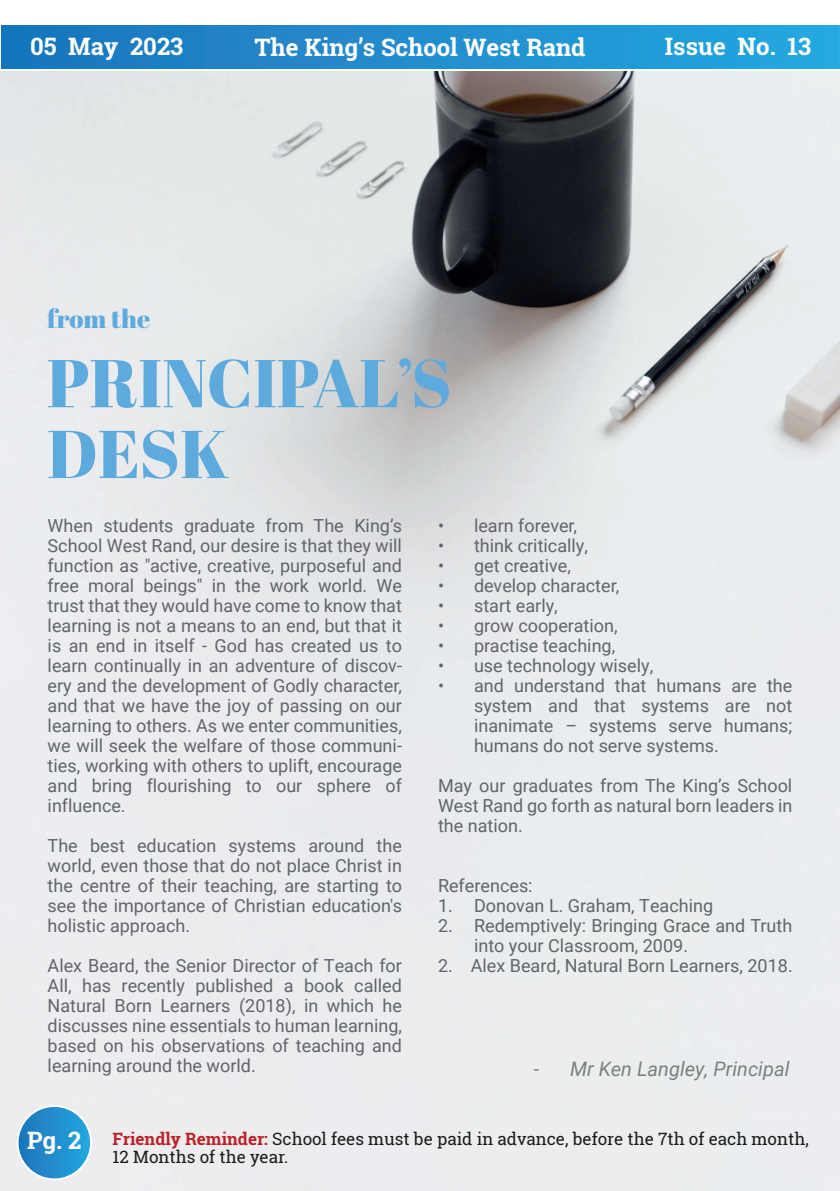
<style>
.page{position:relative;width:840px;height:1191px;background:#fff}
.page>*{position:absolute;margin:0;border:0;box-sizing:border-box;transform-origin:0 0}
.t1{font:67.4px/70.8px "Abril Fatface";color:#5faadd}
.t2{font:25.8px "Abril Fatface";color:#5faadd}
.t3{font:700 24px "Roboto Slab";color:#fff}
.t4{font:italic 20px "Roboto";color:#7c817d}
.t5{font:18px/20px "Roboto";color:#61656a;text-align:justify}
.t6{font:17px/18.4px "Roboto Slab";color:#1a1c19}
.s1{font-weight:700;color:#bb2227}
</style>
<div class="page">
<img style="left:0;top:71px;width:839px;height:1120px">
<svg style="left:18px;top:1106px;width:73px;height:73px;background:#2790ce"></svg>
<div style="left:17px;top:1105px;width:75px;height:75px;border:2px solid #fff;border-radius:50%"></div>
<svg style="left:1px;top:25px;width:838px;height:44px;background:#208ecd"></svg>
<h3 class="t3" style="left:30px;top:30px;width:155px">05 May 2023</h3>
<h3 class="t3" style="left:254px;top:31px;width:332px">The King’s School West Rand</h3>
<h3 class="t3" style="left:664px;top:30px;width:148px">Issue No. 13</h3>
<h2 class="t2" style="left:47px;top:301px;width:105px">from the</h2>
<h1 class="t1" style="left:47px;top:346px;width:406px">PRINCIPAL’S<br>DESK</h1>
<p class="t5" style="left:48px;top:514px;width:355px">When students graduate from The King’s School West Rand, our desire is that they will function as "active, creative, purposeful and free moral beings" in the work world. We trust that they would have come to know that learning is not a means to an end, but that it is an end in itself - God has created us to learn continually in an adventure of discov&shy;ery and the development of Godly character, and that we have the joy of passing on our learning to others. As we enter communities, we will seek the welfare of those communi&shy;ties, working with others to uplift, encourage and bring flourishing to our sphere of influence.</p>
<p class="t5" style="left:48px;top:834px;width:355px">The best education systems around the world, even those that do not place Christ in the centre of their teaching, are starting to see the importance of Christian education's holistic approach.</p>
<p class="t5" style="left:48px;top:954px;width:355px">Alex Beard, the Senior Director of Teach for All, has recently published a book called Natural Born Learners (2018), in which he discusses nine essentials to human learning, based on his observations of teaching and learning around the world.</p>
<p class="t5" style="left:438px;top:514px;width:140px">• learn forever,</p>
<p class="t5" style="left:438px;top:534px;width:151px">• think critically,</p>
<p class="t5" style="left:438px;top:554px;width:134px">• get creative,</p>
<p class="t5" style="left:438px;top:574px;width:183px">• develop character,</p>
<p class="t5" style="left:438px;top:594px;width:121px">• start early,</p>
<p class="t5" style="left:438px;top:614px;width:181px">• grow cooperation,</p>
<p class="t5" style="left:438px;top:634px;width:179px">• practise teaching,</p>
<p class="t5" style="left:438px;top:654px;width:217px">• use technology wisely,</p>
<p class="t5" style="left:474px;top:674px;width:319px;text-indent:-36px">• and understand that humans are the system and that systems are not inanimate – systems serve humans; humans do not serve systems.</p>
<p class="t5" style="left:438px;top:774px;width:355px">May our graduates from The King’s School West Rand go forth as natural born leaders in the nation.</p>
<p class="t5" style="left:438px;top:874px;width:96px">References:</p>
<p class="t5" style="left:438px;top:894px;width:276px">1. Donovan L. Graham, Teaching</p>
<p class="t5" style="left:474px;top:914px;width:319px;text-indent:-36px">2. Redemptively: Bringing Grace and Truth into your Classroom, 2009.</p>
<p class="t5" style="left:438px;top:954px;width:356px">2. Alex Beard, Natural Born Learners, 2018.</p>
<p class="t4" style="left:533px;top:1054px;width:257px">- Mr Ken Langley, Principal</p>
<h3 class="t3" style="left:27px;top:1124px;width:56px">Pg. 2</h3>
<p class="t6" style="left:113px;top:1129px;width:697px"><span class="s1">Friendly Reminder:</span> School fees must be paid in advance, before the 7th of each month,<br>12 Months of the year.</p>
</div>
